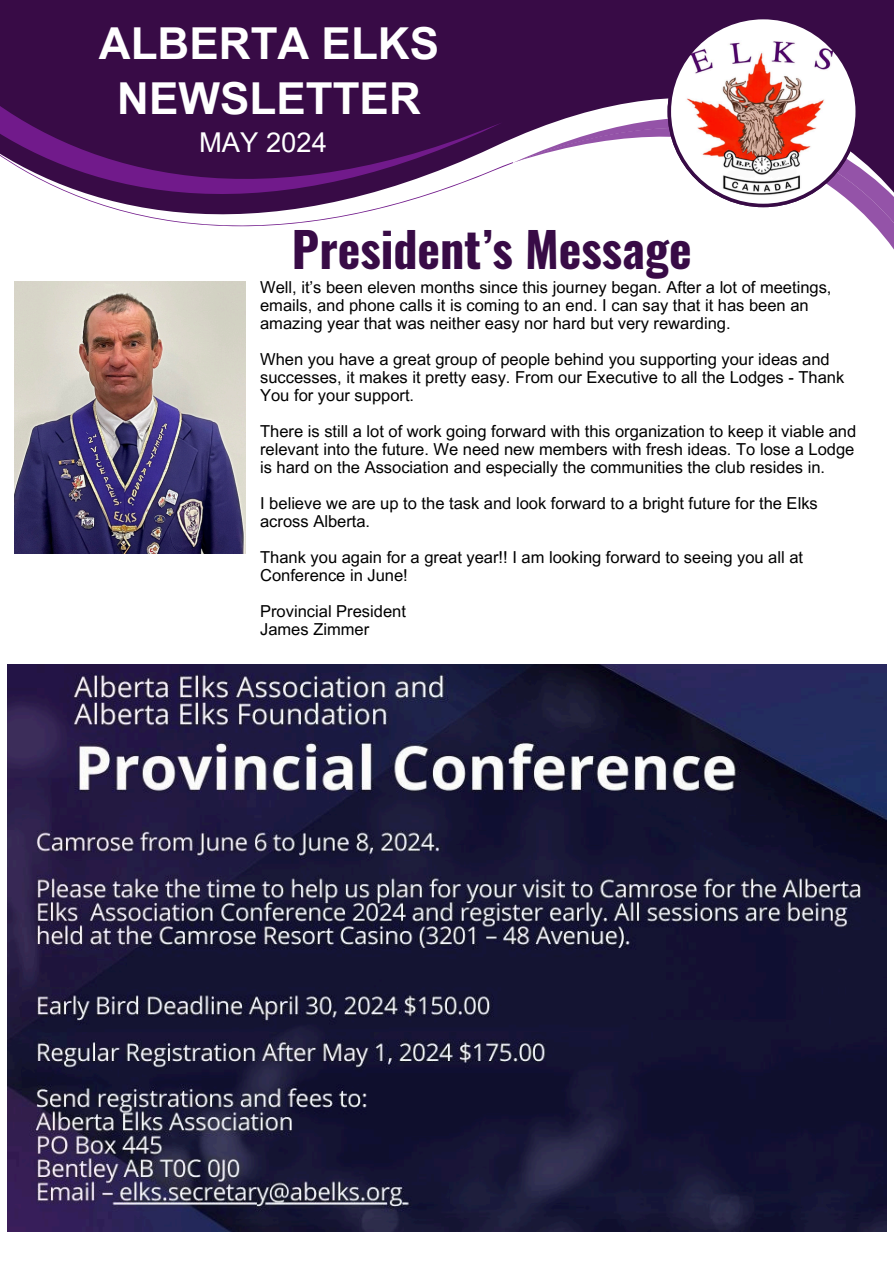
<style>
.page{position:relative;width:894px;height:1264px;background:#fff}
.page>*{position:absolute;margin:0;border:0;box-sizing:border-box;transform-origin:0 0}
.t1{font:700 48px "Oswald";color:#380b46}
.t2{font:700 44.1px/54.6px "Arial MT Pro";color:#fff;text-align:center}
.t3{font:27.3px "Arial MT Pro";color:#fff}
.t4{font:16.5px/18px "Arial MT Pro";color:#000}
</style>
<div class="page">
<div style="left:0;top:0;width:893px;height:139px;background:#380b46"></div>
<svg style="left:0;top:89px;width:502px;height:138px;fill:#380b46"></svg>
<svg style="left:513px;top:116px;width:380px;height:122px"></svg>
<svg style="left:667px;top:16px;width:191px;height:191px"></svg>
<img style="left:15px;top:281px;width:230px;height:272px">
<img style="left:7px;top:664px;width:879px;height:567px">
<p class="t2" style="left:99px;top:22px;width:341px">ALBERTA ELKS<br>NEWSLETTER</p>
<h3 class="t3" style="left:199px;top:132px;width:129px">MAY 2024</h3>
<p class="t1" style="left:292px;top:212px;width:401px">President’s Message</p>
<p class="t4" style="left:260px;top:280px;width:572px">Well, it’s been eleven months since this journey began. After a lot of meetings, emails, and phone calls it is coming to an end. I can say that it has been an amazing year that was neither easy nor hard but very rewarding.</p>
<p class="t4" style="left:260px;top:352px;width:585px">When you have a great group of people behind you supporting your ideas and successes, it makes it pretty easy. From our Executive to all the Lodges - Thank<br>You for your support.</p>
<p class="t4" style="left:260px;top:424px;width:597px;text-align:justify">There is still a lot of work going forward with this organization to keep it viable and relevant into the future. We need new members with fresh ideas. To lose a Lodge is hard on the Association and especially the communities the club resides in.</p>
<p class="t4" style="left:260px;top:496px;width:559px">I believe we are up to the task and look forward to a bright future for the Elks across Alberta.</p>
<p class="t4" style="left:260px;top:550px;width:544px">Thank you again for a great year!! I am looking forward to seeing you all at<br>Conference in June!</p>
<p class="t4" style="left:260px;top:604px;width:147px">Provincial President</p>
<p class="t4" style="left:260px;top:622px;width:111px">James Zimmer</p>
</div>
